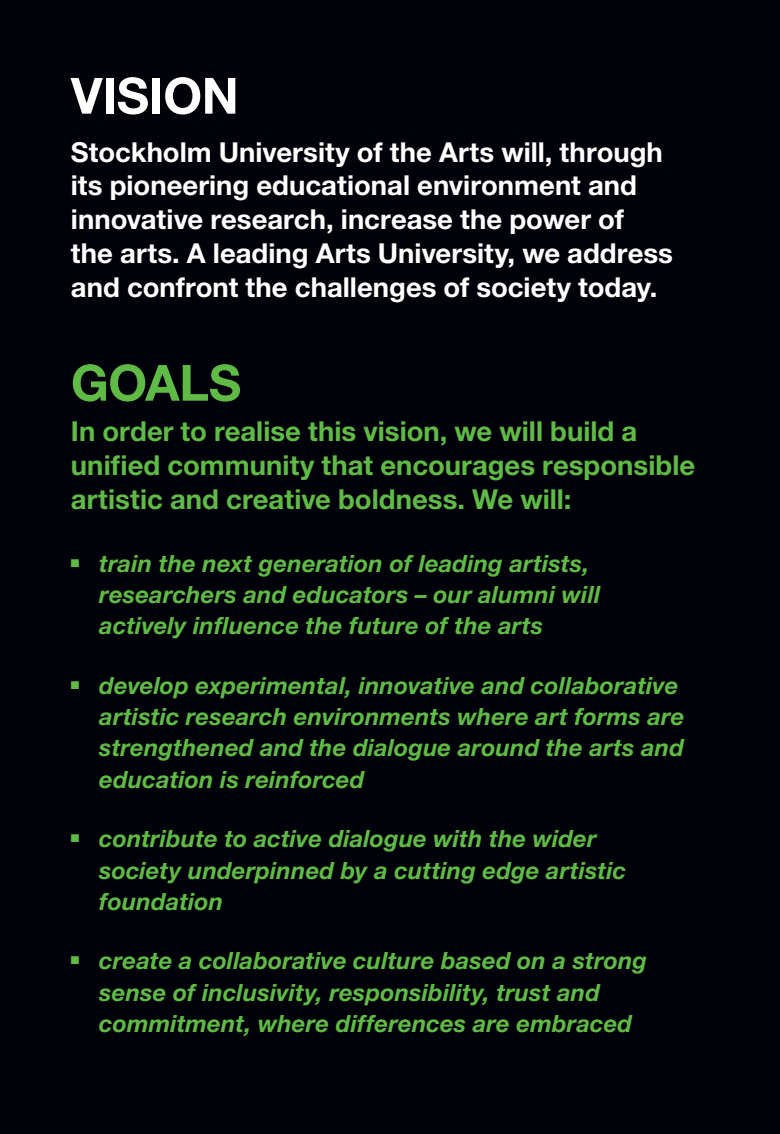
<style>
.page{position:relative;width:780px;height:1134px;background:#010209}
.page>*{position:absolute;margin:0;border:0;box-sizing:border-box;transform-origin:0 0}
.t1{font:700 50px "Helvetica Neue LT Std";letter-spacing:-.005em;color:#fff}
.t2{font:700 50px "Helvetica Neue LT Std";letter-spacing:-.01em;color:#60bb46}
.t3{font:700 27.5px/33.8px "Helvetica Neue LT Std";color:#fff}
.t4{font:700 27.5px/33.8px "Helvetica Neue LT Std";color:#60bb46}
.t5{font:italic 700 23.75px/31.2px "Helvetica Neue LT Std";letter-spacing:.005em;color:#60bb46}
</style>
<div class="page">
<h1 class="t1" style="left:71px;top:65px;width:169px">VISION</h1>
<p class="t3" style="left:71px;top:134px;width:603px">Stockholm University of the Arts will, through its pioneering educational environment and innovative research, increase the power of<br>the arts. A leading Arts University, we address and confront the challenges of society today.</p>
<h1 class="t2" style="left:71px;top:352px;width:172px">GOALS</h1>
<p class="t4" style="left:71px;top:414px;width:626px">In order to realise this vision, we will build a unified community that encourages responsible artistic and creative boldness. We will:</p>
<p class="t5" style="left:99px;top:547px;width:502px;text-indent:-28px">■ train the next generation of leading artists, researchers and educators – our alumni will actively influence the future of the arts</p>
<p class="t5" style="left:99px;top:669px;width:586px;text-indent:-28px">■ develop experimental, innovative and collaborative artistic research environments where art forms are strengthened and the dialogue around the arts and education is reinforced</p>
<p class="t5" style="left:99px;top:823px;width:528px;text-indent:-28px">■ contribute to active dialogue with the wider society underpinned by a cutting edge artistic foundation</p>
<p class="t5" style="left:99px;top:945px;width:549px;text-indent:-28px">■ create a collaborative culture based on a strong sense of inclusivity, responsibility, trust and commitment, where differences are embraced</p>
</div>
